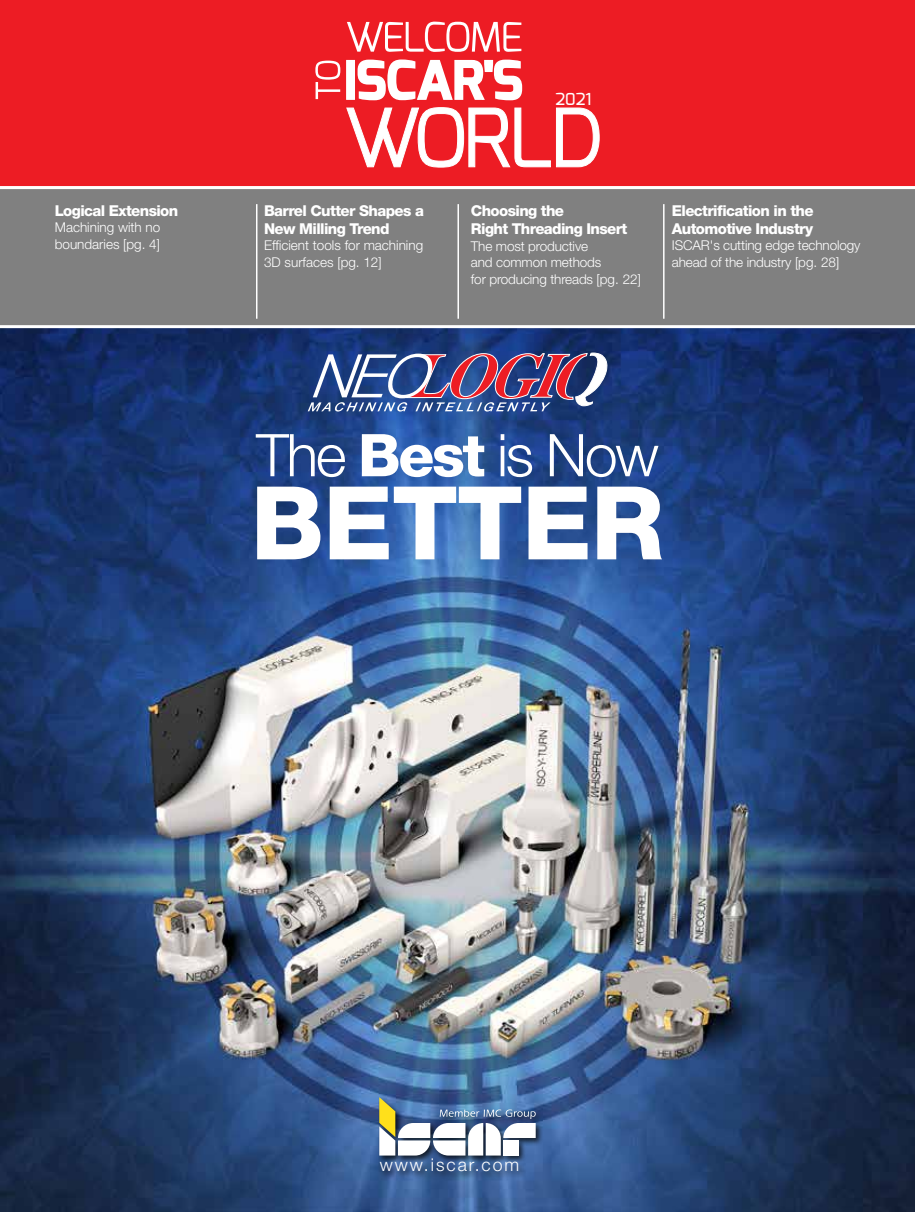
<style>
.page{position:relative;width:915px;height:1212px;background:#fff}
.page>*{position:absolute;margin:0;border:0;box-sizing:border-box;transform-origin:0 0}
.t1{font:800 101.85px "Helvetica Neue LT Std";letter-spacing:-.01em;color:#fff}
.t2{font:300 58.95px "Helvetica Neue LT Std";letter-spacing:-.04em;color:#fff}
.t3{font:300 17.7px "Helvetica Neue LT Std";letter-spacing:.11em;color:#fff}
.t4{font:500 16.5px "Exo";color:#fff}
.t5{font:800 15px/18px "Helvetica Neue LT Std";letter-spacing:-.04em;color:#fff}
.t6{font:300 13.5px/16.5px "Helvetica Neue LT Std";letter-spacing:-.01em;color:#fff}
.s1{font-weight:800}
</style>
<div class="page">
<img style="left:0;top:328px;width:914px;height:884px">
<div style="left:377px;top:1096px;width:166px;height:83px;background:#000;opacity:.75"></div>
<svg style="left:379px;top:1097px;width:156px;height:58px"></svg>
<div style="left:0;top:0;width:914px;height:186px;background:#ed1c24"></div>
<svg style="left:347px;top:22px;width:174px;height:30px"></svg>
<svg style="left:315px;top:61px;width:25px;height:38px"></svg>
<div style="left:346px;top:60px;width:9px;height:40px;background:#fff;border:2px solid #fff"></div>
<svg style="left:356px;top:59px;width:166px;height:42px"></svg>
<svg style="left:345px;top:107px;width:254px;height:61px"></svg>
<div style="left:0;top:189px;width:914px;height:137px;background:#808080"></div>
<hr style="left:662px;top:204px;width:2px;height:115px;background:#fff">
<hr style="left:457px;top:204px;width:2px;height:115px;background:#fff">
<hr style="left:256px;top:204px;width:1px;height:115px;background:#fff">
<svg style="left:307px;top:353px;width:300px;height:58px;background:#65618f"></svg>
<div style="left:264px;top:204px;width:180px;height:73px;background:#808080"></div>
<p class="t5" style="left:55px;top:201px;width:125px">Logical Extension</p>
<p class="t6" style="left:55px;top:219px;width:107px">Machining with no boundaries [pg. 4]</p>
<p class="t5" style="left:264px;top:201px;width:161px">Barrel Cutter Shapes a<br>New Milling Trend</p>
<p class="t6" style="left:264px;top:237px;width:161px">Efficient tools for machining<br>3D surfaces [pg. 12]</p>
<p class="t4" style="left:555px;top:89px;width:38px">2021</p>
<p class="t5" style="left:471px;top:202px;width:158px">Choosing the<br>Right Threading Insert</p>
<p class="t6" style="left:471px;top:237px;width:171px">The most productive<br>and common methods<br>for producing threads [pg. 22]</p>
<p class="t5" style="left:671px;top:201px;width:143px">Electrification in the<br>Automotive Industry</p>
<p class="t6" style="left:671px;top:237px;width:190px">ISCAR's cutting edge technology ahead of the industry [pg. 28]</p>
<h2 class="t2" style="left:256px;top:419px;width:404px">The <span class="s1">Best</span> is Now</h2>
<h1 class="t1" style="left:250px;top:462px;width:415px">BETTER</h1>
<h3 class="t3" style="left:379px;top:1154px;width:141px">www.iscar.com</h3>
</div>
